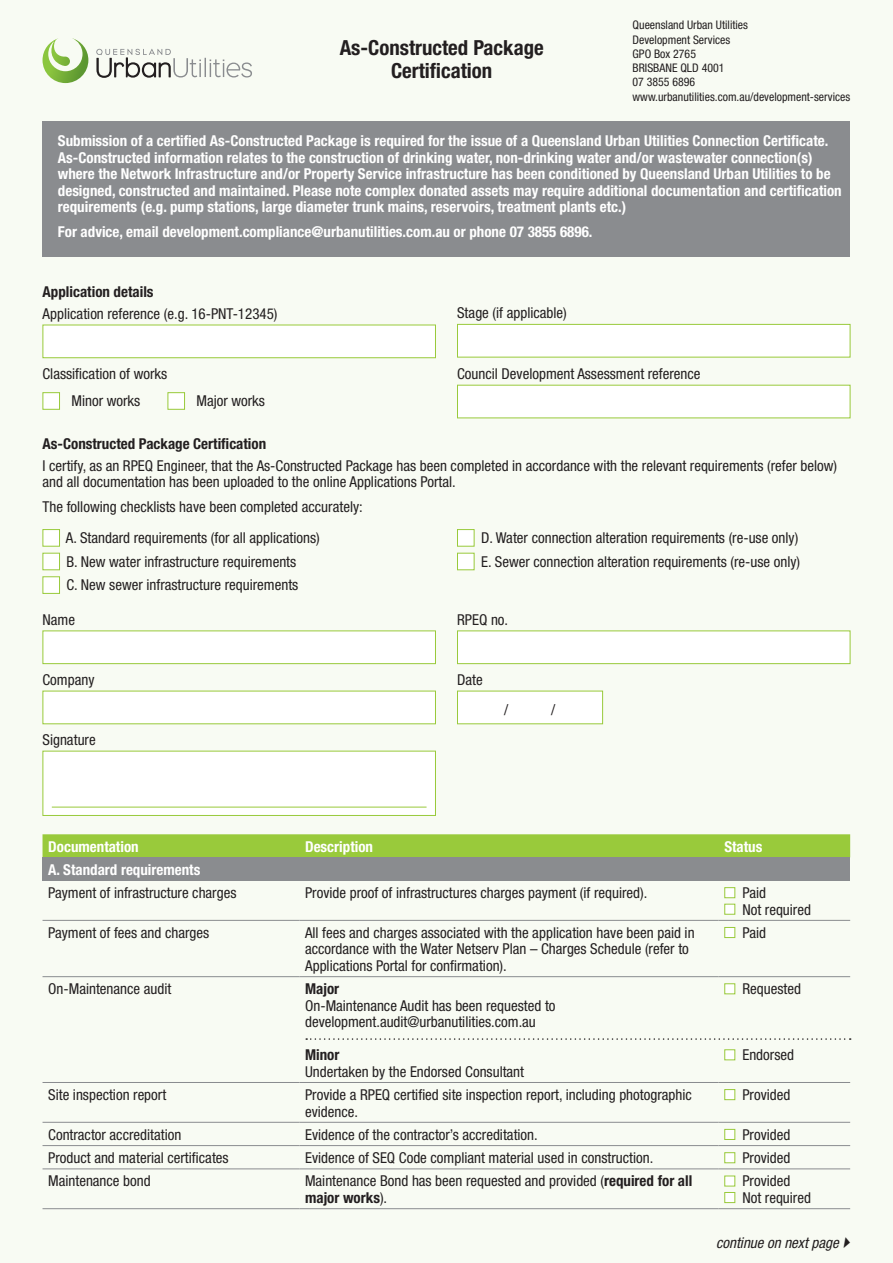
<style>
.page{position:relative;width:893px;height:1263px;background:#f8fbf3}
.page>*{position:absolute;margin:0;border:0;box-sizing:border-box;transform-origin:0 0}
.t1{font:700 condensed 20.85px/22px "Helvetica Neue";color:#231f20;text-align:center}
.t2{font:condensed 15px/16.5px "Helvetica Neue";color:#231f20}
.t3{font:700 condensed 15px/16.5px "Helvetica Neue";color:#fff}
.t4{font:700 condensed 15px "Helvetica Neue";color:#231f20}
.t5{font:italic condensed 15px "Helvetica Neue";color:#231f20}
.t6{font:condensed 11.85px/14.2px "Helvetica Neue";color:#231f20}
.s1{font-weight:700}
</style>
<div class="page">
<svg style="left:43px;top:38px;width:45px;height:45px"></svg>
<svg style="left:96px;top:49px;width:156px;height:29px"></svg>
<div style="left:43px;top:121px;width:807px;height:136px;background:#8a8c8f"></div>
<div style="left:43px;top:325px;width:393px;height:33px;background:#fff;border:1px solid #99ca3b"></div>
<div style="left:43px;top:630px;width:393px;height:34px;background:#fff;border:1px solid #99ca3b"></div>
<div style="left:457px;top:630px;width:393px;height:34px;background:#fff;border:1px solid #99ca3b"></div>
<div style="left:43px;top:691px;width:393px;height:33px;background:#fff"></div>
<div style="left:457px;top:691px;width:146px;height:33px;background:#fff"></div>
<div style="left:43px;top:751px;width:393px;height:65px;background:#fff;border:1px solid #99ca3b"></div>
<div style="left:457px;top:385px;width:393px;height:33px;background:#fff"></div>
<div style="left:457px;top:324px;width:393px;height:33px;background:#fff;border:1px solid #99ca3b"></div>
<hr style="left:52px;top:807px;width:375px;height:1px;background:#99ca3b">
<div style="left:43px;top:529px;width:17px;height:18px;background:#fff;border:1px solid #99ca3b"></div>
<div style="left:43px;top:392px;width:17px;height:18px;background:#fff;border:1px solid #99ca3b"></div>
<div style="left:168px;top:392px;width:17px;height:18px;background:#fff;border:1px solid #99ca3b"></div>
<div style="left:457px;top:529px;width:17px;height:18px;background:#fff;border:1px solid #99ca3b"></div>
<div style="left:43px;top:553px;width:17px;height:17px;background:#fff;border:1px solid #99ca3b"></div>
<div style="left:457px;top:553px;width:17px;height:17px;background:#fff;border:1px solid #99ca3b"></div>
<div style="left:43px;top:576px;width:17px;height:18px;background:#fff;border:1px solid #99ca3b"></div>
<div style="left:43px;top:834px;width:807px;height:23px;background:#99ca3b"></div>
<div style="left:43px;top:857px;width:807px;height:23px;background:#8a8c8f"></div>
<hr style="left:43px;top:920px;width:256px;height:1px;background:#8a8c8f">
<hr style="left:299px;top:920px;width:420px;height:1px;background:#8a8c8f">
<hr style="left:719px;top:920px;width:131px;height:1px;background:#8a8c8f">
<hr style="left:43px;top:976px;width:256px;height:1px;background:#8a8c8f">
<hr style="left:299px;top:976px;width:420px;height:1px;background:#8a8c8f">
<hr style="left:719px;top:976px;width:131px;height:1px;background:#8a8c8f">
<hr style="left:43px;top:1082px;width:256px;height:1px;background:#8a8c8f">
<hr style="left:299px;top:1082px;width:420px;height:1px;background:#8a8c8f">
<hr style="left:719px;top:1082px;width:131px;height:1px;background:#8a8c8f">
<hr style="left:43px;top:1122px;width:256px;height:1px;background:#8a8c8f">
<hr style="left:299px;top:1122px;width:420px;height:1px;background:#8a8c8f">
<hr style="left:719px;top:1122px;width:131px;height:1px;background:#8a8c8f">
<hr style="left:43px;top:1145px;width:256px;height:1px;background:#8a8c8f">
<hr style="left:299px;top:1145px;width:420px;height:1px;background:#8a8c8f">
<hr style="left:719px;top:1145px;width:131px;height:1px;background:#8a8c8f">
<hr style="left:43px;top:1168px;width:256px;height:1px;background:#8a8c8f">
<hr style="left:299px;top:1168px;width:420px;height:1px;background:#8a8c8f">
<hr style="left:719px;top:1168px;width:131px;height:1px;background:#8a8c8f">
<hr style="left:43px;top:1208px;width:256px;height:1px;background:#8a8c8f">
<hr style="left:299px;top:1208px;width:420px;height:1px;background:#8a8c8f">
<hr style="left:719px;top:1208px;width:131px;height:1px;background:#8a8c8f">
<div style="left:724px;top:887px;width:11px;height:11px;background:#fff;border:1px solid #99ca3b"></div>
<div style="left:724px;top:904px;width:11px;height:11px;background:#fff;border:1px solid #99ca3b"></div>
<div style="left:724px;top:927px;width:11px;height:11px;background:#fff;border:1px solid #99ca3b"></div>
<div style="left:724px;top:983px;width:11px;height:11px;background:#fff;border:1px solid #99ca3b"></div>
<div style="left:724px;top:1049px;width:11px;height:11px;background:#fff;border:1px solid #99ca3b"></div>
<div style="left:724px;top:1089px;width:11px;height:11px;background:#fff;border:1px solid #99ca3b"></div>
<div style="left:724px;top:1129px;width:11px;height:11px;background:#fff;border:1px solid #99ca3b"></div>
<div style="left:724px;top:1152px;width:11px;height:11px;background:#fff;border:1px solid #99ca3b"></div>
<div style="left:724px;top:1175px;width:11px;height:11px;background:#fff;border:1px solid #99ca3b"></div>
<div style="left:724px;top:1192px;width:11px;height:11px;background:#fff;border:1px solid #99ca3b"></div>
<svg style="left:306px;top:1038px;width:545px;height:2px"></svg>
<p class="t6" style="left:633px;top:18px;width:219px">Queensland Urban Utilities<br>Development Services<br>GPO Box 2765<br>BRISBANE QLD 4001<br>07 3855 6896 www.urbanutilities.com.au/development-services</p>
<p class="t3" style="left:58px;top:133px;width:785px">Submission of a certified As-Constructed Package is required for the issue of a Queensland Urban Utilities Connection Certificate.<br>As-Constructed information relates to the construction of drinking water, non-drinking water and/or wastewater connection(s) where the Network Infrastructure and/or Property Service infrastructure has been conditioned by Queensland Urban Utilities to be designed, constructed and maintained. Please note complex donated assets may require additional documentation and certification requirements (e.g. pump stations, large diameter trunk mains, reservoirs, treatment plants etc.)</p>
<p class="t3" style="left:58px;top:224px;width:536px">For advice, email development.compliance@urbanutilities.com.au or phone 07 3855 6896.</p>
<p class="t1" style="left:340px;top:37px;width:206px">As-Constructed Package<br>Certification</p>
<p class="t4" style="left:43px;top:282px;width:112px">Application details</p>
<p class="t2" style="left:43px;top:305px;width:237px">Application reference (e.g. 16-PNT-12345)</p>
<p class="t2" style="left:43px;top:365px;width:126px">Classification of works</p>
<p class="t2" style="left:71px;top:393px;width:70px">Minor works</p>
<p class="t2" style="left:196px;top:393px;width:70px">Major works</p>
<p class="t4" style="left:43px;top:434px;width:225px">As-Constructed Package Certification</p>
<p class="t2" style="left:457px;top:304px;width:111px">Stage (if applicable)</p>
<p class="t2" style="left:457px;top:365px;width:245px">Council Development Assessment reference</p>
<p class="t2" style="left:43px;top:457px;width:796px">I certify, as an RPEQ Engineer, that the As-Constructed Package has been completed in accordance with the relevant requirements (refer below) and all documentation has been uploaded to the online Applications Portal.</p>
<p class="t2" style="left:43px;top:499px;width:322px">The following checklists have been completed accurately:</p>
<p class="t2" style="left:66px;top:529px;width:255px">A. Standard requirements (for all applications)</p>
<p class="t2" style="left:481px;top:529px;width:319px">D. Water connection alteration requirements (re-use only)</p>
<p class="t2" style="left:67px;top:553px;width:231px">B. New water infrastructure requirements</p>
<p class="t2" style="left:481px;top:553px;width:320px">E. Sewer connection alteration requirements (re-use only)</p>
<p class="t2" style="left:67px;top:577px;width:233px">C. New sewer infrastructure requirements</p>
<p class="t2" style="left:43px;top:611px;width:34px">Name</p>
<p class="t2" style="left:457px;top:611px;width:53px">RPEQ no.</p>
<p class="t2" style="left:43px;top:671px;width:54px">Company</p>
<p class="t2" style="left:457px;top:671px;width:27px">Date</p>
<p class="t2" style="left:43px;top:731px;width:55px">Signature</p>
<p class="t2" style="left:504px;top:702px;width:6px">/</p>
<p class="t2" style="left:551px;top:702px;width:6px">/</p>
<p class="t3" style="left:48px;top:838px;width:92px">Documentation</p>
<p class="t3" style="left:305px;top:838px;width:69px">Description</p>
<p class="t3" style="left:724px;top:838px;width:40px">Status</p>
<p class="t3" style="left:48px;top:861px;width:154px">A. Standard requirements</p>
<p class="t2" style="left:48px;top:884px;width:190px">Payment of infrastructure charges</p>
<p class="t2" style="left:305px;top:884px;width:344px">Provide proof of infrastructures charges payment (if required).</p>
<p class="t2" style="left:742px;top:884px;width:70px">Paid<br>Not required</p>
<p class="t2" style="left:48px;top:924px;width:162px">Payment of fees and charges</p>
<p class="t2" style="left:305px;top:924px;width:391px">All fees and charges associated with the application have been paid in accordance with the Water Netserv Plan – Charges Schedule (refer to<br>Applications Portal for confirmation).</p>
<p class="t2" style="left:742px;top:924px;width:25px">Paid</p>
<p class="t2" style="left:48px;top:980px;width:125px">On-Maintenance audit</p>
<p class="t4" style="left:305px;top:980px;width:36px">Major</p>
<p class="t2" style="left:305px;top:997px;width:252px">On-Maintenance Audit has been requested to development.audit@urbanutilities.com.au</p>
<p class="t4" style="left:305px;top:1046px;width:36px">Minor</p>
<p class="t2" style="left:305px;top:1063px;width:221px">Undertaken by the Endorsed Consultant</p>
<p class="t2" style="left:742px;top:980px;width:60px">Requested</p>
<p class="t2" style="left:742px;top:1046px;width:53px">Endorsed</p>
<p class="t2" style="left:48px;top:1086px;width:119px">Site inspection report</p>
<p class="t2" style="left:305px;top:1086px;width:388px">Provide a RPEQ certified site inspection report, including photographic evidence.</p>
<p class="t2" style="left:742px;top:1086px;width:50px">Provided</p>
<p class="t2" style="left:48px;top:1126px;width:135px">Contractor accreditation</p>
<p class="t2" style="left:305px;top:1126px;width:234px">Evidence of the contractor’s accreditation.</p>
<p class="t2" style="left:742px;top:1126px;width:50px">Provided</p>
<p class="t2" style="left:48px;top:1149px;width:182px">Product and material certificates</p>
<p class="t2" style="left:305px;top:1149px;width:350px">Evidence of SEQ Code compliant material used in construction.</p>
<p class="t2" style="left:742px;top:1149px;width:50px">Provided</p>
<p class="t2" style="left:48px;top:1173px;width:104px">Maintenance bond</p>
<p class="t2" style="left:305px;top:1173px;width:389px">Maintenance Bond has been requested and provided (<span class="s1">required for all major works</span>).</p>
<p class="t2" style="left:742px;top:1173px;width:70px">Provided<br>Not required</p>
<p class="t5" style="left:716px;top:1234px;width:124px">continue on next page</p>
</div>
